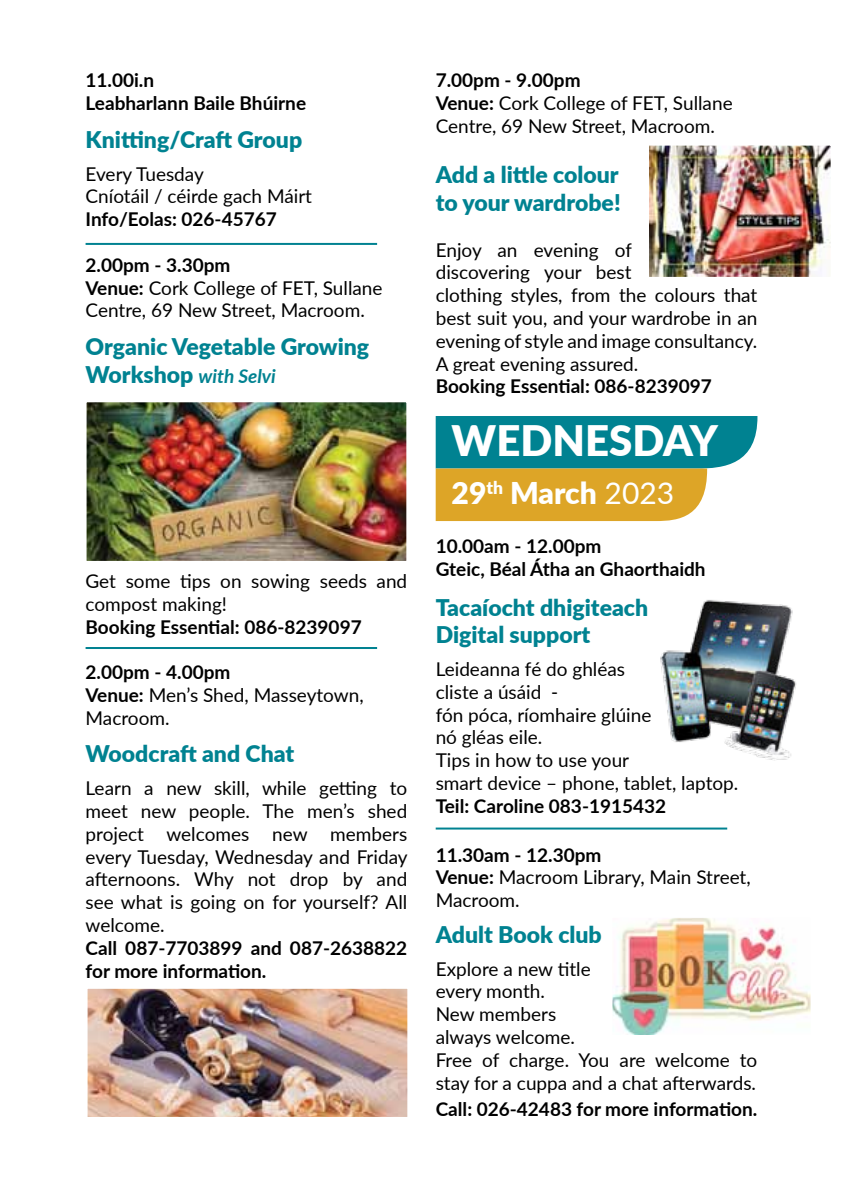
<style>
.page{position:relative;width:842px;height:1191px;background:#fff}
.page>*{position:absolute;margin:0;border:0;box-sizing:border-box;transform-origin:0 0}
.t1{font:900 42px "Lato";color:#fff}
.t2{font:900 30px "Lato";color:#fff}
.t3{font:900 23px/27.6px "Lato";color:#008291}
.t4{font:19px/22.8px "Lato";color:#000}
.t5{font:700 19px/22.8px "Lato";color:#000}
.t6{font:italic 700 19px "Lato";color:#008291}
.s1{font-weight:700}
.s2{font-weight:900;font-style:normal;font-size:23px}
.s3{font-weight:400}
</style>
<div class="page">
<img style="left:88px;top:403px;width:317px;height:157px">
<div style="left:85px;top:400px;width:323px;height:163px;border:2px solid #fff"></div>
<img style="left:89px;top:989px;width:317px;height:127px">
<div style="left:86px;top:986px;width:323px;height:133px;border:2px solid #fff"></div>
<img style="left:650px;top:147px;width:180px;height:129px">
<div style="left:632px;top:144px;width:201px;height:135px;border:2px solid #fff"></div>
<img style="left:613px;top:919px;width:196px;height:115px">
<hr style="left:86px;top:243px;width:291px;height:2px;background:#008291">
<hr style="left:86px;top:647px;width:291px;height:2px;background:#008291">
<hr style="left:436px;top:827px;width:291px;height:2px;background:#008291">
<img style="left:660px;top:600px;width:136px;height:160px">
<svg style="left:436px;top:416px;width:322px;height:105px;background:#759d71"></svg>
<p class="t5" style="left:86px;top:68px;width:222px">11.00i.n<br>Leabharlann Baile Bhúirne</p>
<p class="t3" style="left:86px;top:125px;width:218px">Knitting/Craft Group</p>
<p class="t4" style="left:86px;top:161px;width:228px">Every Tuesday<br>Cníotáil / céirde gach Máirt</p>
<p class="t5" style="left:86px;top:207px;width:193px">Info/Eolas: 026-45767</p>
<p class="t4" style="left:86px;top:253px;width:298px"><span class="s1">2.00pm - 3.30pm<br>Venue:</span> Cork College of FET, Sullane<br>Centre, 69 New Street, Macroom.</p>
<p class="t3" style="left:86px;top:332px;width:285px">organic Vegetable Growing</p>
<p class="t6" style="left:86px;top:362px;width:192px"><span class="s2">Workshop</span> with Selvi</p>
<p class="t4" style="left:86px;top:569px;width:323px">Get some tips on sowing seeds and compost making!</p>
<p class="t5" style="left:86px;top:614px;width:278px">Booking Essential: 086-8239097</p>
<p class="t4" style="left:86px;top:660px;width:280px"><span class="s1">2.00pm - 4.00pm<br>Venue:</span> Men’s Shed, Masseytown,<br>Macroom.</p>
<p class="t3" style="left:86px;top:739px;width:210px">Woodcraft and Chat</p>
<p class="t4" style="left:86px;top:776px;width:324px;text-align:justify">Learn a new skill, while getting to meet new people. The men’s shed project welcomes new members every Tuesday, Wednesday and Friday afternoons. Why not drop by and see what is going on for yourself? All welcome.</p>
<p class="t5" style="left:86px;top:935px;width:323px">Call 087-7703899 and 087-2638822 for more information.</p>
<p class="t4" style="left:436px;top:68px;width:298px"><span class="s1">7.00pm - 9.00pm<br>Venue:</span> Cork College of FET, Sullane<br>Centre, 69 New Street, Macroom.</p>
<p class="t3" style="left:436px;top:160px;width:186px">add a little colour to your wardrobe!</p>
<p class="t4" style="left:436px;top:237px;width:323px">Enjoy an evening of<br>discovering your best<br>clothing styles, from the colours that best suit you, and your wardrobe in an evening of style and image consultancy.<br>A great evening assured.</p>
<p class="t5" style="left:436px;top:374px;width:278px">Booking Essential: 086-8239097</p>
<h1 class="t1" style="left:452px;top:409px;width:268px">WEDNESDaY</h1>
<h2 class="t2" style="left:452px;top:471px;width:224px">29<sup>th</sup> March <span class="s3">2023</span></h2>
<p class="t5" style="left:436px;top:534px;width:271px">10.00am - 12.00pm<br>Gteic, Béal Átha an Ghaorthaidh</p>
<p class="t3" style="left:436px;top:592px;width:214px">tacaíocht dhigiteach<br>Digital support</p>
<p class="t4" style="left:436px;top:657px;width:304px">Leideanna fé do ghléas<br>cliste a úsáid -<br>fón póca, ríomhaire glúine<br>nó gléas eile.<br>Tips in how to use your<br>smart device – phone, tablet, laptop.</p>
<p class="t5" style="left:436px;top:793px;width:232px">Teil: Caroline 083-1915432</p>
<p class="t4" style="left:436px;top:842px;width:317px"><span class="s1">11.30am - 12.30pm<br>Venue:</span> Macroom Library, Main Street,<br>Macroom.</p>
<p class="t3" style="left:436px;top:919px;width:168px">adult book club</p>
<p class="t4" style="left:436px;top:956px;width:323px">Explore a new title<br>every month.<br>New members<br>always welcome.<br>Free of charge. You are welcome to stay for a cuppa and a chat afterwards.</p>
<p class="t5" style="left:436px;top:1096px;width:323px">Call: 026-42483 for more information.</p>
</div>
